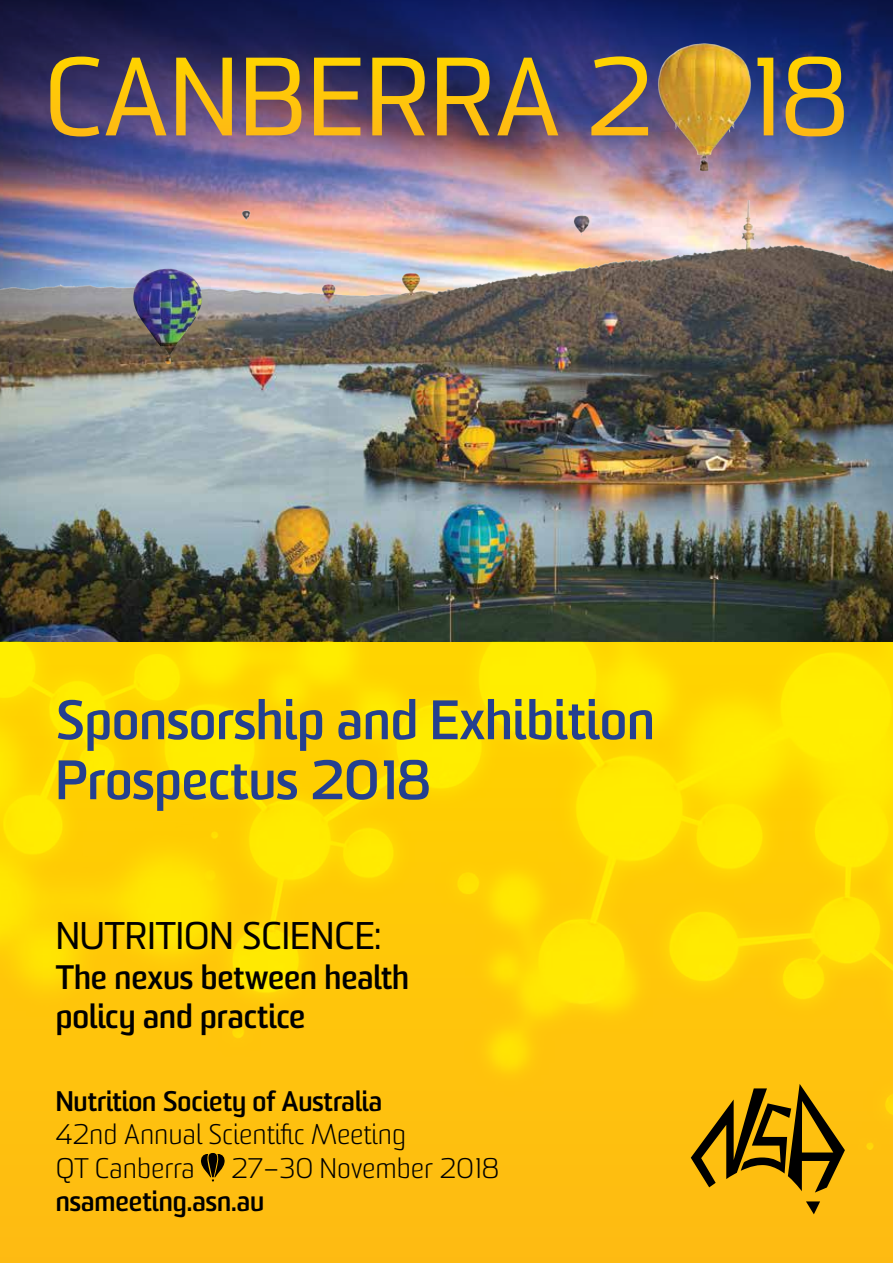
<style>
.page{position:relative;width:893px;height:1263px;background:#fff}
.page>*{position:absolute;margin:0;border:0;box-sizing:border-box;transform-origin:0 0}
.t1{font:700 54px/60px "Sommet";color:#25408f}
.t2{font:37.5px "Sommet";color:#000}
.t3{font:700 33px/39.6px "Sommet";color:#000}
.t4{font:300 27.6px/33.9px "Sommet";color:#000}
.t5{font:700 27.6px "Sommet";color:#000}
</style>
<div class="page">
<img style="left:0;top:218px;width:893px;height:423px">
<img style="left:0;top:0;width:893px;height:218px">
<div style="left:0;top:643px;width:893px;height:620px;background:#febd11"></div>
<img style="left:0;top:641px;width:893px;height:509px">
<img style="left:50px;top:56px;width:794px;height:80px">
<img style="left:653px;top:43px;width:103px;height:155px">
<img style="left:133px;top:269px;width:69px;height:95px">
<svg style="left:691px;top:1084px;width:154px;height:108px"></svg>
<svg style="left:806px;top:1201px;width:14px;height:13px"></svg>
<svg style="left:201px;top:1153px;width:24px;height:28px"></svg>
<h1 class="t1" style="left:56px;top:694px;width:601px">Sponsorship and Exhibition<br>Prospectus 2018</h1>
<h2 class="t2" style="left:56px;top:913px;width:327px">NUTRITION SCIENCE:</h2>
<p class="t3" style="left:56px;top:959px;width:355px">The nexus between health policy and practice</p>
<p class="t5" style="left:56px;top:1084px;width:328px">Nutrition Society of Australia</p>
<p class="t4" style="left:56px;top:1118px;width:352px">42nd Annual Scientific Meeting<br>QT Canberra</p>
<p class="t4" style="left:231px;top:1152px;width:270px">27–30 November 2018</p>
<p class="t5" style="left:56px;top:1184px;width:210px">nsameeting.asn.au</p>
</div>
